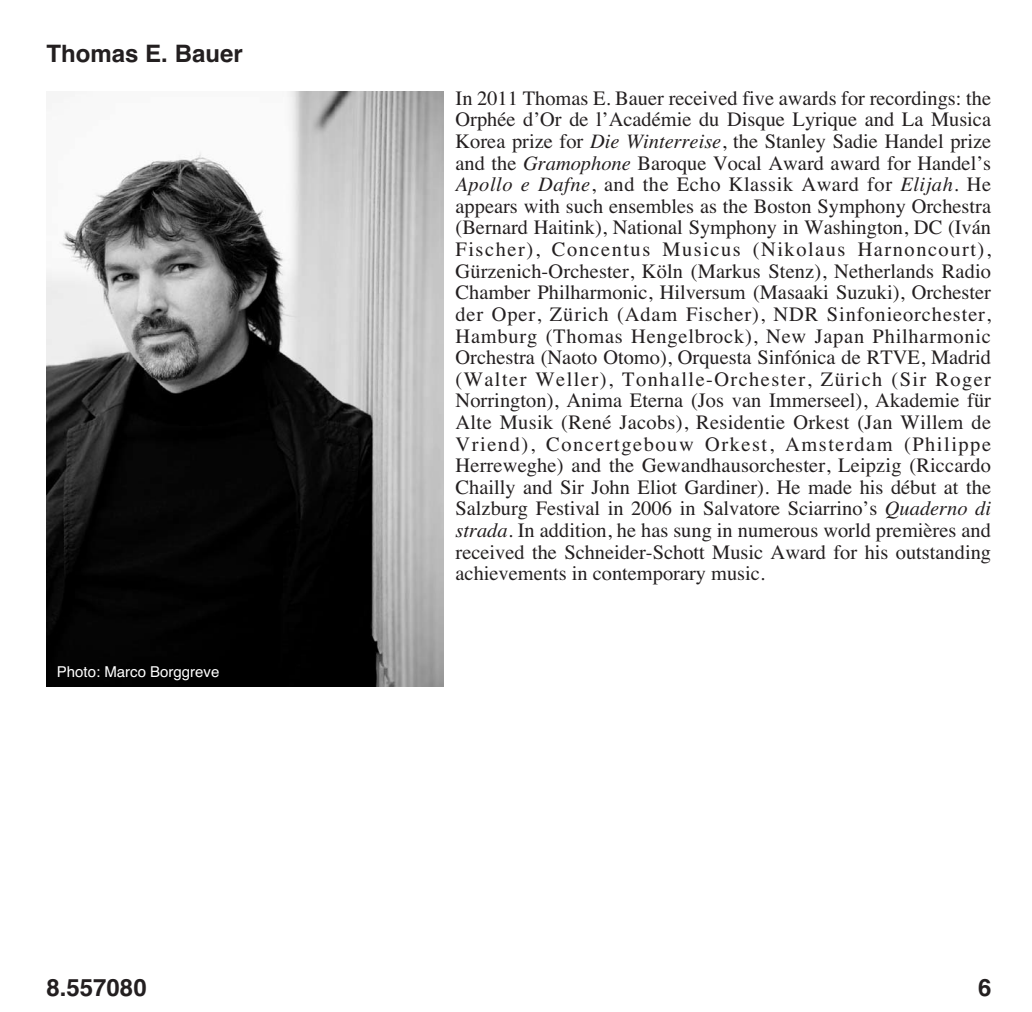
<style>
.page{position:relative;width:1032px;height:1012px;background:#fff}
.page>*{position:absolute;margin:0;border:0;box-sizing:border-box;transform-origin:0 0}
.t1{font:700 24px "Helvetica";color:#231f20}
.t2{font:20.4px/21.6px "Times";color:#231f20;text-align:justify}
.t3{font:15px "Helvetica";color:#fff}
.s1{font-style:italic}
</style>
<div class="page">
<img style="left:47px;top:92px;width:396px;height:595px">
<p class="t1" style="left:47px;top:44px;width:197px">Thomas E. Bauer</p>
<p class="t3" style="left:57px;top:666px;width:164px">Photo: Marco Borggreve</p>
<p class="t1" style="left:47px;top:978px;width:102px">8.557080</p>
<p class="t2" style="left:455px;top:89px;width:537px">In 2011 Thomas E. Bauer received five awards for recordings: the Orphée d’Or de l’Académie du Disque Lyrique and La Musica Korea prize for <span class="s1">Die Winterreise</span>, the Stanley Sadie Handel prize and the <span class="s1">Gramophone</span> Baroque Vocal Award award for Handel’s <span class="s1">Apollo e Dafne</span>, and the Echo Klassik Award for <span class="s1">Elijah</span>. He appears with such ensembles as the Boston Symphony Orchestra (Bernard Haitink), National Symphony in Washington, DC (Iván Fischer), Concentus Musicus (Nikolaus Harnoncourt), Gürzenich-Orchester, Köln (Markus Stenz), Netherlands Radio Chamber Philharmonic, Hilversum (Masaaki Suzuki), Orchester der Oper, Zürich (Adam Fischer), NDR Sinfonieorchester, Hamburg (Thomas Hengelbrock), New Japan Philharmonic Orchestra (Naoto Otomo), Orquesta Sinfónica de RTVE, Madrid (Walter Weller), Tonhalle-Orchester, Zürich (Sir Roger Norrington), Anima Eterna (Jos van Immerseel), Akademie für Alte Musik (René Jacobs), Residentie Orkest (Jan Willem de Vriend), Concertgebouw Orkest, Amsterdam (Philippe Herreweghe) and the Gewandhausorchester, Leipzig (Riccardo Chailly and Sir John Eliot Gardiner). He made his début at the Salzburg Festival in 2006 in Salvatore Sciarrino’s <span class="s1">Quaderno di strada</span>. In addition, he has sung in numerous world premières and received the Schneider-Schott Music Award for his outstanding achievements in contemporary music.</p>
<p class="t1" style="left:978px;top:978px;width:15px">6</p>
</div>
